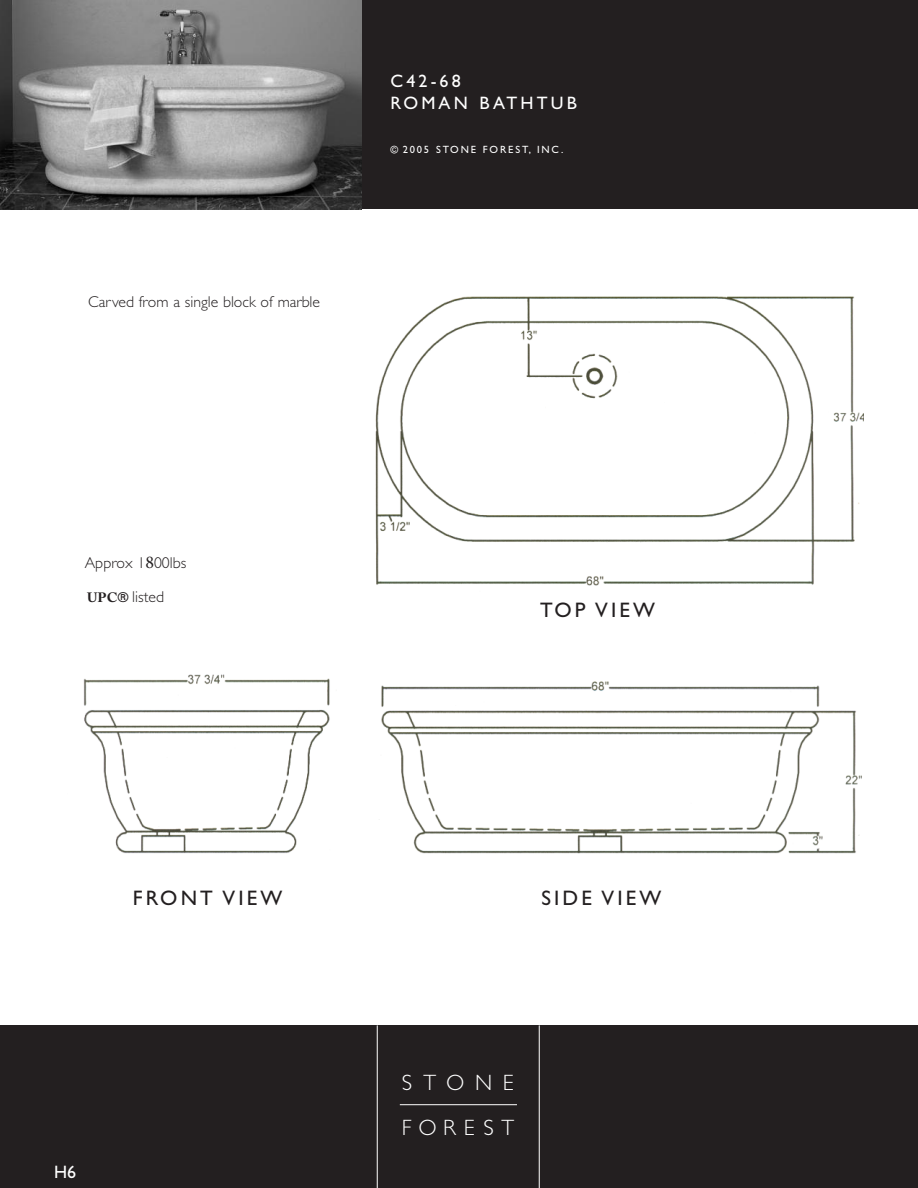
<style>
.page{position:relative;width:918px;height:1188px;background:#fff}
.page>*{position:absolute;margin:0;border:0;box-sizing:border-box;transform-origin:0 0}
.t1{font:300 22.2px/44.5px "Gill Sans";letter-spacing:.395em;color:#fff}
.t2{font:21px "Gill Sans";letter-spacing:.15em;color:#231f20}
.t3{font:18px/21.6px "Gill Sans";letter-spacing:.175em;color:#fff}
.t4{font:300 15.75px/34px "Gill Sans";color:#231f20}
.t5{font:10.5px "Gill Sans";letter-spacing:.175em;color:#fff}
.s1{font-family:"Minion Pro";font-weight:400;font-size:18px}
.s2{font-family:"Adobe Caslon Bold Os F";font-weight:400;font-size:13.5px}
.s3{font-family:"Univers";font-weight:400;font-size:13.5px}
</style>
<div class="page">
<div style="left:0;top:0;width:918px;height:209px;background:#231f20"></div>
<img style="left:381px;top:681px;width:481px;height:173px">
<img style="left:83px;top:674px;width:247px;height:180px">
<img style="left:375px;top:296px;width:489px;height:290px">
<div style="left:0;top:1025px;width:918px;height:163px;background:#231f20"></div>
<div style="left:378px;top:1025px;width:162px;height:162px;border:1px solid #231f20"></div>
<hr style="left:400px;top:1104px;width:117px;height:1px;background:#fff">
<hr style="left:377px;top:1025px;width:1px;height:163px;background:#fff">
<hr style="left:539px;top:1025px;width:1px;height:163px;background:#fff">
<img style="left:0;top:0;width:362px;height:209px">
<p class="t4" style="left:88px;top:285px;width:233px">Carved from a single block of marble</p>
<p class="t3" style="left:390px;top:70px;width:188px">C42-68<br>ROMAN BATHTUB</p>
<p class="t5" style="left:390px;top:143px;width:174px">© 2005 STONE FOREST, INC.</p>
<p class="t4" style="left:85px;top:546px;width:103px">Approx 1<span class="s1">8</span>00lbs<br><span class="s2">UPC</span><span class="s3">®</span> listed</p>
<h2 class="t2" style="left:540px;top:597px;width:116px">TOP VIEW</h2>
<h2 class="t2" style="left:133px;top:886px;width:151px">FRONT VIEW</h2>
<h2 class="t2" style="left:541px;top:885px;width:121px">SIDE VIEW</h2>
<p class="t3" style="left:54px;top:1161px;width:24px">H6</p>
<h1 class="t1" style="left:402px;top:1060px;width:114px">STONE<br>FOREST</h1>
</div>
